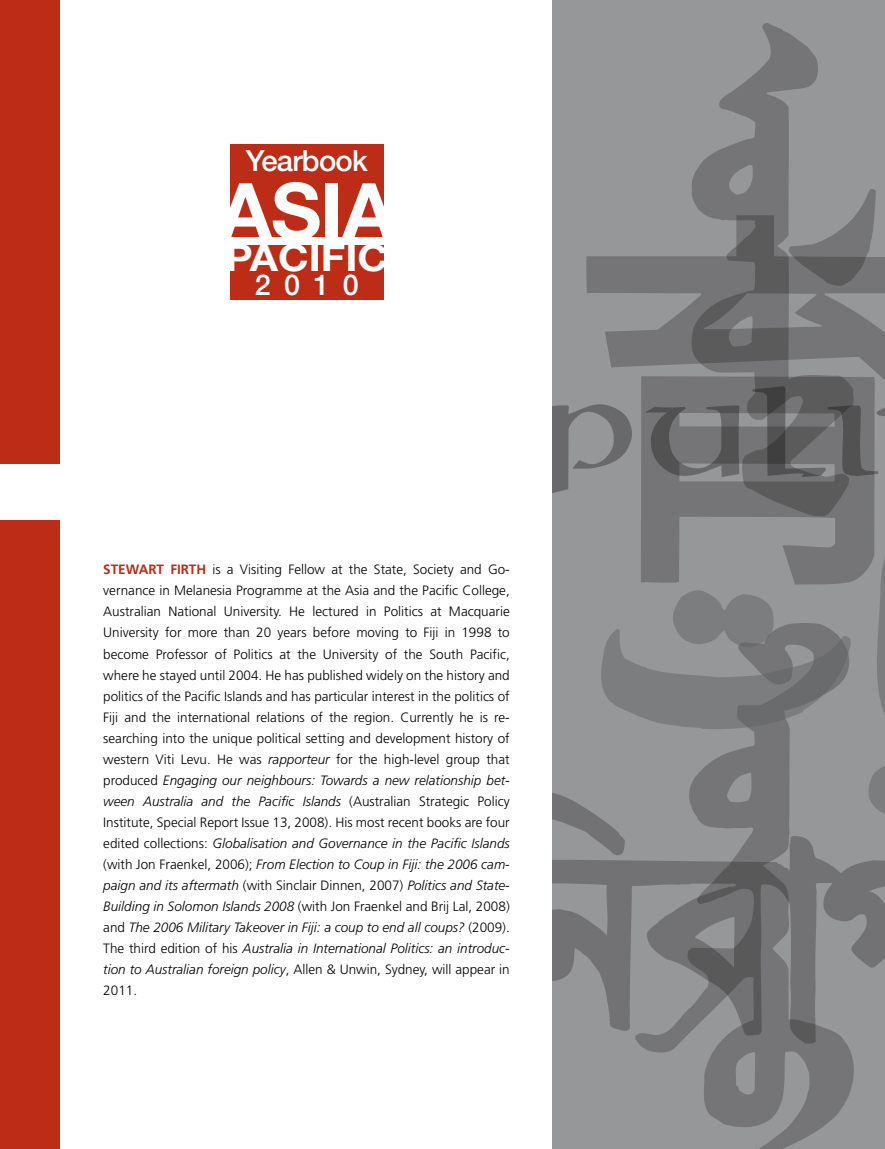
<style>
.page{position:relative;width:885px;height:1149px;background:#fff}
.page>*{position:absolute;margin:0;border:0;box-sizing:border-box;transform-origin:0 0}
.t1{font:700 78px "Helvetica Neue";color:#fff}
.t2{font:700 37.5px "Helvetica Neue";color:#fff;scale:1.1 1}
.t3{font:500 29.1px "Helvetica Neue";letter-spacing:-.025em;color:#fff}
.t4{font:500 28.8px "Helvetica Neue";color:#fff}
.t5{font:300 13.5px/21px "Frutiger";color:#000;text-align:justify}
.s1{font-weight:700;color:#bd2c16}
.s2{font-style:italic}
</style>
<div class="page">
<div style="left:0;top:0;width:59px;height:1148px;background:#bd2c16"></div>
<div style="left:552px;top:0;width:332px;height:1148px;background:#969799"></div>
<svg style="left:586px;top:256px;width:298px;height:130px;fill:#757577"></svg>
<svg style="left:640px;top:376px;width:234px;height:209px;fill:#757577"></svg>
<svg style="left:552px;top:404px;width:80px;height:89px"></svg>
<svg style="left:644px;top:405px;width:46px;height:77px;background:#6a6a6c"></svg>
<svg style="left:854px;top:386px;width:30px;height:92px"></svg>
<svg style="left:690px;top:23px;width:164px;height:494px"></svg>
<svg style="left:788px;top:189px;width:87px;height:98px"></svg>
<svg style="left:641px;top:730px;width:213px;height:418px"></svg>
<svg style="left:552px;top:788px;width:332px;height:258px"></svg>
<svg style="left:870px;top:523px;width:14px;height:189px"></svg>
<svg style="left:601px;top:590px;width:250px;height:140px"></svg>
<svg style="left:866px;top:766px;width:18px;height:53px"></svg>
<div style="left:230px;top:144px;width:154px;height:156px;background:#bd2c16"></div>
<div style="left:218px;top:237px;width:173px;height:8px;background:#fff"></div>
<div style="left:0;top:464px;width:63px;height:56px;background:#fff"></div>
<h3 class="t3" style="left:246px;top:143px;width:123px">Yearbook</h3>
<h1 class="t1" style="left:219px;top:163px;width:178px">ASIA</h1>
<h2 class="t2" style="left:225px;top:234px;width:150px">PACIFIC</h2>
<h3 class="t4" style="left:255px;top:267px;width:105px">2010</h3>
<p class="t5" style="left:103px;top:559px;width:408px"><span class="s1">STEWART FIRTH</span> is a Visiting Fellow at the State, Society and Go&shy;vernance in Melanesia Programme at the Asia and the Pacific College, Australian National University. He lectured in Politics at Macquarie University for more than 20 years before moving to Fiji in 1998 to become Professor of Politics at the University of the South Pacific, where he stayed until 2004. He has published widely on the history and politics of the Pacific Islands and has particular interest in the politics of Fiji and the international relations of the region. Currently he is re&shy;searching into the unique political setting and development history of western Viti Levu. He was <span class="s2">rapporteur</span> for the high-level group that produced <span class="s2">Engaging our neighbours: Towards a new relationship bet&shy;ween Australia and the Pacific Islands</span> (Australian Strategic Policy Institute, Special Report Issue 13, 2008). His most recent books are four edited collections: <span class="s2">Globalisation and Governance in the Pacific Islands </span>(with Jon Fraenkel, 2006); <span class="s2">From Election to Coup in Fiji: the 2006 cam&shy;paign and its aftermath</span> (with Sinclair Dinnen, 2007) <span class="s2">Politics and State-Building in Solomon Islands 2008</span> (with Jon Fraenkel and Brij Lal, 2008) and <span class="s2">The 2006 Military Takeover in Fiji: a coup to end all coups?</span> (2009).<br>The third edition of his <span class="s2">Australia in International Politics: an introduc&shy;tion to Australian foreign policy</span>, Allen &amp; Unwin, Sydney, will appear in 2011.</p>
</div>
